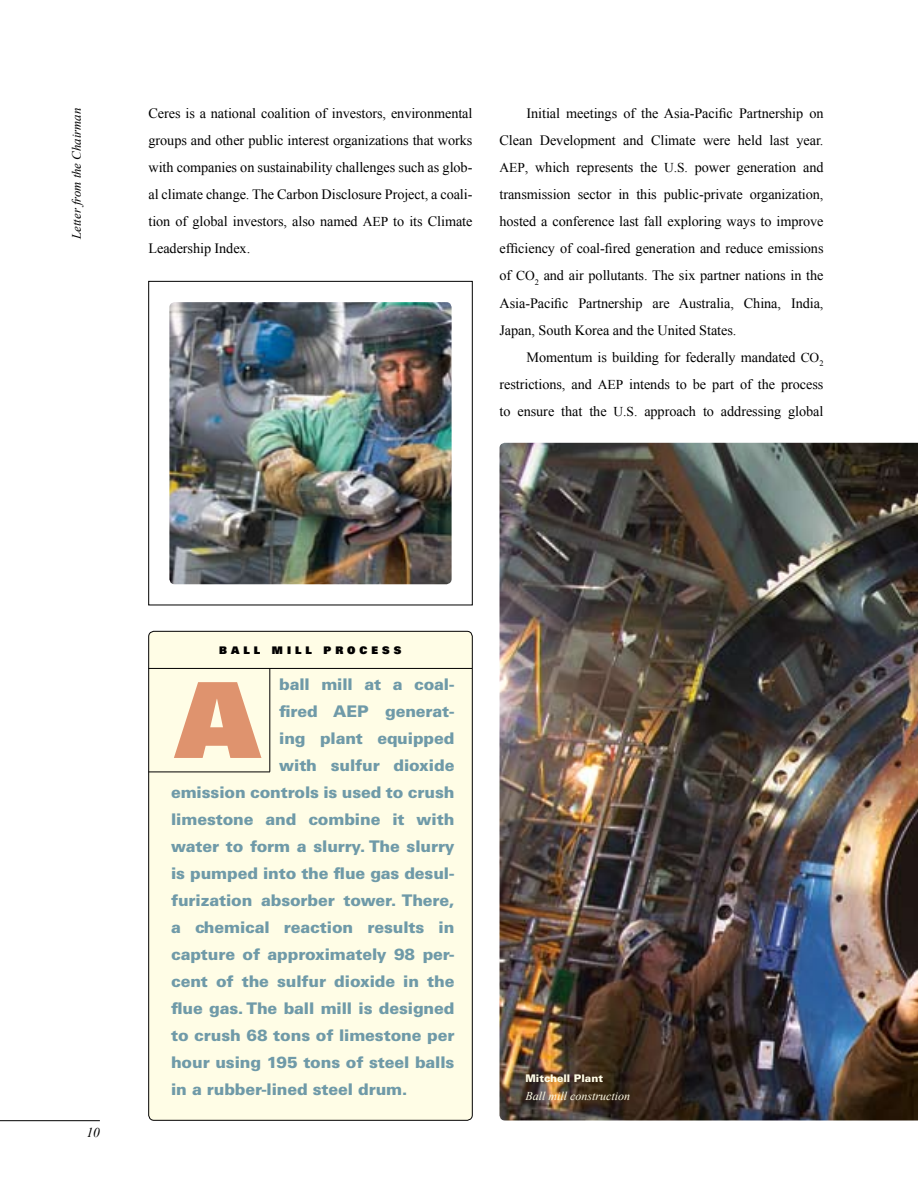
<style>
.page{position:relative;width:918px;height:1188px;background:#fff}
.page>*{position:absolute;margin:0;border:0;box-sizing:border-box;transform-origin:0 0}
.t1{font:105px "Univers LT Std X Black";color:#df936e}
.t2{font:900 16.05px "Univers LT Std";letter-spacing:-.01em;color:#6f9aa8}
.t3{font:14.25px/27.2px "Times New Roman";letter-spacing:-.005em;color:#000;text-align:justify}
.t4{font:italic 13.5px "Times New Roman";color:#000}
.t5{font:italic 12.75px "Times New Roman";color:#000}
.t6{font:italic 12px "Times New Roman";color:#fffde8}
.t7{font:10.5px "Univers LT Std X Black";letter-spacing:.38em;color:#000}
.t8{font:900 10.5px "Univers LT Std";color:#fffde8}
.s1{font-size:13.5px}
</style>
<div class="page">
<div style="left:148px;top:281px;width:325px;height:324px;border:1px solid #000"></div>
<img style="left:169px;top:302px;width:283px;height:282px;border-radius:5px">
<div style="left:149px;top:631px;width:323px;height:489px;background:#fffde6;border-radius:5px"></div>
<div style="left:148px;top:631px;width:324px;height:489px;border:1px solid #000;border-radius:5px"></div>
<img style="left:500px;top:443px;width:418px;height:677px">
<hr style="left:0;top:1120px;width:100px;height:1px;background:#000">
<hr style="left:270px;top:668px;width:1px;height:104px;background:#000">
<hr style="left:148px;top:772px;width:122px;height:1px;background:#000">
<hr style="left:148px;top:668px;width:324px;height:1px;background:#000">
<p class="t5" style="left:69px;top:239px;width:132px;rotate:-90deg">Letter from the Chairman</p>
<p class="t3" style="left:148px;top:99px;width:326px">Ceres is a national coalition of investors, environmental groups and other public interest organizations that works with companies on sustainability challenges such as glob&shy;al climate change. The Carbon Disclosure Project, a coali&shy;tion of global investors, also named <span class="s1">AEP</span> to its Climate Leadership Index.</p>
<p class="t3" style="left:500px;top:99px;width:326px;text-indent:27px">Initial meetings of the Asia-Pacific Partnership on Clean Development and Climate were held last year.<br><span class="s1">AEP</span>, which represents the <span class="s1">U.S.</span> power generation and transmission sector in this public-private organization, hosted a conference last fall exploring ways to improve efficiency of coal-fired generation and reduce emissions of <span class="s1">CO</span><sub>2</sub> and air pollutants. The six partner nations in the Asia-Pacific Partnership are Australia, China, India, Japan, South Korea and the United States.</p>
<p class="t3" style="left:499px;top:343px;width:326px;text-indent:27px">Momentum is building for federally mandated <span class="s1">CO</span><sub>2 </sub>restrictions, and <span class="s1">AEP</span> intends to be part of the process to ensure that the <span class="s1">U.S.</span> approach to addressing global</p>
<p class="t4" style="left:86px;top:1125px;width:15px">10</p>
<p class="t7" style="left:219px;top:643px;width:184px">BALL MILL PROCESS</p>
<h1 class="t1" style="left:176px;top:651px;width:85px">A</h1>
<p class="t2" style="left:279px;top:674px;width:177px">ball mill at a coal-</p>
<p class="t2" style="left:279px;top:701px;width:177px">fired AEP generat-</p>
<p class="t2" style="left:279px;top:728px;width:177px">ing plant equipped</p>
<p class="t2" style="left:279px;top:755px;width:177px">with sulfur dioxide</p>
<p class="t2" style="left:171px;top:782px;width:285px">emission controls is used to crush</p>
<p class="t2" style="left:171px;top:809px;width:285px">limestone and combine it with</p>
<p class="t2" style="left:171px;top:836px;width:285px">water to form a slurry. The slurry</p>
<p class="t2" style="left:171px;top:863px;width:285px">is pumped into the flue gas desul-</p>
<p class="t2" style="left:171px;top:890px;width:285px">furization absorber tower. There,</p>
<p class="t2" style="left:171px;top:917px;width:285px">a chemical reaction results in</p>
<p class="t2" style="left:171px;top:944px;width:285px">capture of approximately 98 per-</p>
<p class="t2" style="left:171px;top:971px;width:285px">cent of the sulfur dioxide in the</p>
<p class="t2" style="left:171px;top:998px;width:285px">flue gas. The ball mill is designed</p>
<p class="t2" style="left:171px;top:1025px;width:285px">to crush 68 tons of limestone per</p>
<p class="t2" style="left:171px;top:1052px;width:285px">hour using 195 tons of steel balls</p>
<p class="t2" style="left:171px;top:1079px;width:238px">in a rubber-lined steel drum.</p>
<p class="t8" style="left:525px;top:1071px;width:79px">Mitchell Plant</p>
<p class="t6" style="left:525px;top:1089px;width:106px">Ball mill construction</p>
</div>
